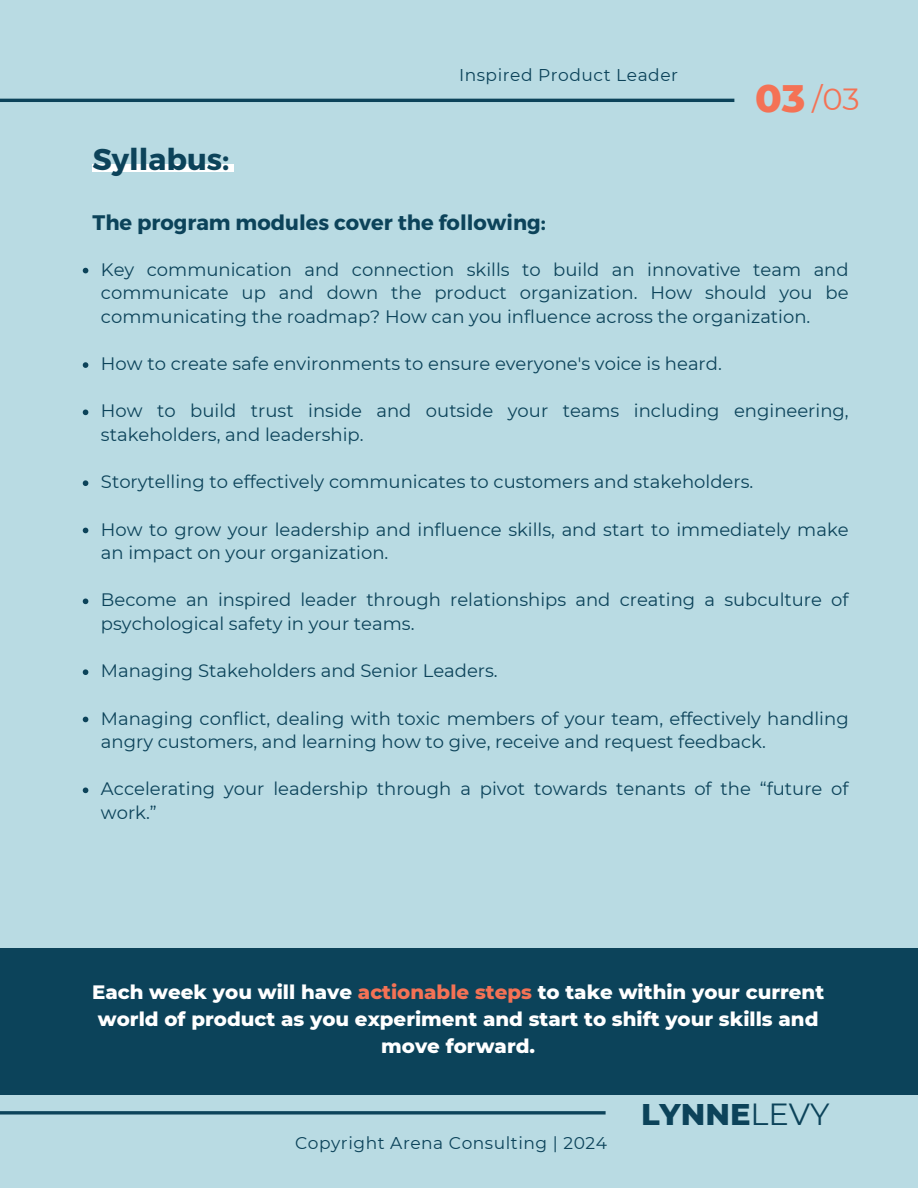
<style>
.page{position:relative;width:918px;height:1188px;background:#b9dbe3}
.page>*{position:absolute;margin:0;border:0;box-sizing:border-box;transform-origin:0 0}
.t1{font:800 39.15px "Montserrat";color:#f47255}
.t2{font:800 30.6px "Montserrat";color:#0c435a}
.t3{font:30.6px "Montserrat";color:#f47255}
.t4{font:700 30px "Montserrat";color:#0c435a}
.t5{font:700 21px "Montserrat";color:#0c435a}
.t6{font:800 19.8px/27px "Montserrat";color:#fff;text-align:center}
.t7{font:18px/23.7px "Montserrat";color:#0c435a}
.t8{font:17.1px "Montserrat";letter-spacing:.03em;color:#0c435a}
.s1{color:#f47255}
.s2{font-weight:400}
</style>
<div class="page">
<hr style="left:0;top:99px;width:734px;height:3px;background:#0c435a">
<div style="left:93px;top:165px;width:141px;height:7px;background:#fff"></div>
<svg style="left:83px;top:268px;width:5px;height:5px"></svg>
<svg style="left:83px;top:362px;width:5px;height:6px"></svg>
<svg style="left:83px;top:410px;width:5px;height:5px"></svg>
<svg style="left:83px;top:480px;width:5px;height:6px"></svg>
<svg style="left:83px;top:528px;width:5px;height:5px"></svg>
<svg style="left:83px;top:599px;width:5px;height:5px"></svg>
<svg style="left:83px;top:669px;width:5px;height:6px"></svg>
<svg style="left:83px;top:717px;width:5px;height:5px"></svg>
<svg style="left:83px;top:788px;width:5px;height:5px"></svg>
<div style="left:0;top:948px;width:918px;height:147px;background:#0c435a"></div>
<svg style="left:0;top:1111px;width:606px;height:4px"></svg>
<p class="t4" style="left:93px;top:139px;width:138px">Syllabus:</p>
<h2 class="t8" style="left:459px;top:65px;width:221px">Inspired Product Leader</h2>
<p class="t5" style="left:93px;top:209px;width:455px">The program modules cover the following:</p>
<p class="t1" style="left:755px;top:74px;width:52px">03</p>
<h3 class="t3" style="left:812px;top:81px;width:49px">/03</h3>
<h4 class="t7" style="left:101px;top:257px;width:749px;text-align:justify">Key communication and connection skills to build an innovative team and communicate up and down the product organization. How should you be communicating the roadmap? How can you influence across the organization.</h4>
<p class="t7" style="left:101px;top:352px;width:622px">How to create safe environments to ensure everyone's voice is heard.</p>
<p class="t7" style="left:101px;top:399px;width:749px">How to build trust inside and outside your teams including engineering, stakeholders, and leadership.</p>
<p class="t7" style="left:101px;top:470px;width:654px">Storytelling to effectively communicates to customers and stakeholders.</p>
<p class="t7" style="left:101px;top:517px;width:749px">How to grow your leadership and influence skills, and start to immediately make an impact on your organization.</p>
<p class="t7" style="left:101px;top:588px;width:749px">Become an inspired leader through relationships and creating a subculture of psychological safety in your teams.</p>
<p class="t7" style="left:101px;top:659px;width:398px">Managing Stakeholders and Senior Leaders.</p>
<p class="t7" style="left:101px;top:706px;width:749px">Managing conflict, dealing with toxic members of your team, effectively handling angry customers, and learning how to give, receive and request feedback.</p>
<p class="t7" style="left:101px;top:777px;width:749px">Accelerating your leadership through a pivot towards tenants of the “future of work.”</p>
<h4 class="t6" style="left:92px;top:978px;width:734px">Each week you will have <span class="s1">actionable steps</span> to take within your current world of product as you experiment and start to shift your skills and move forward.</h4>
<h2 class="t8" style="left:295px;top:1133px;width:313px">Copyright Arena Consulting | 2024</h2>
<p class="t2" style="left:641px;top:1095px;width:190px">LYNNE<span class="s2">LEVY</span></p>
</div>
